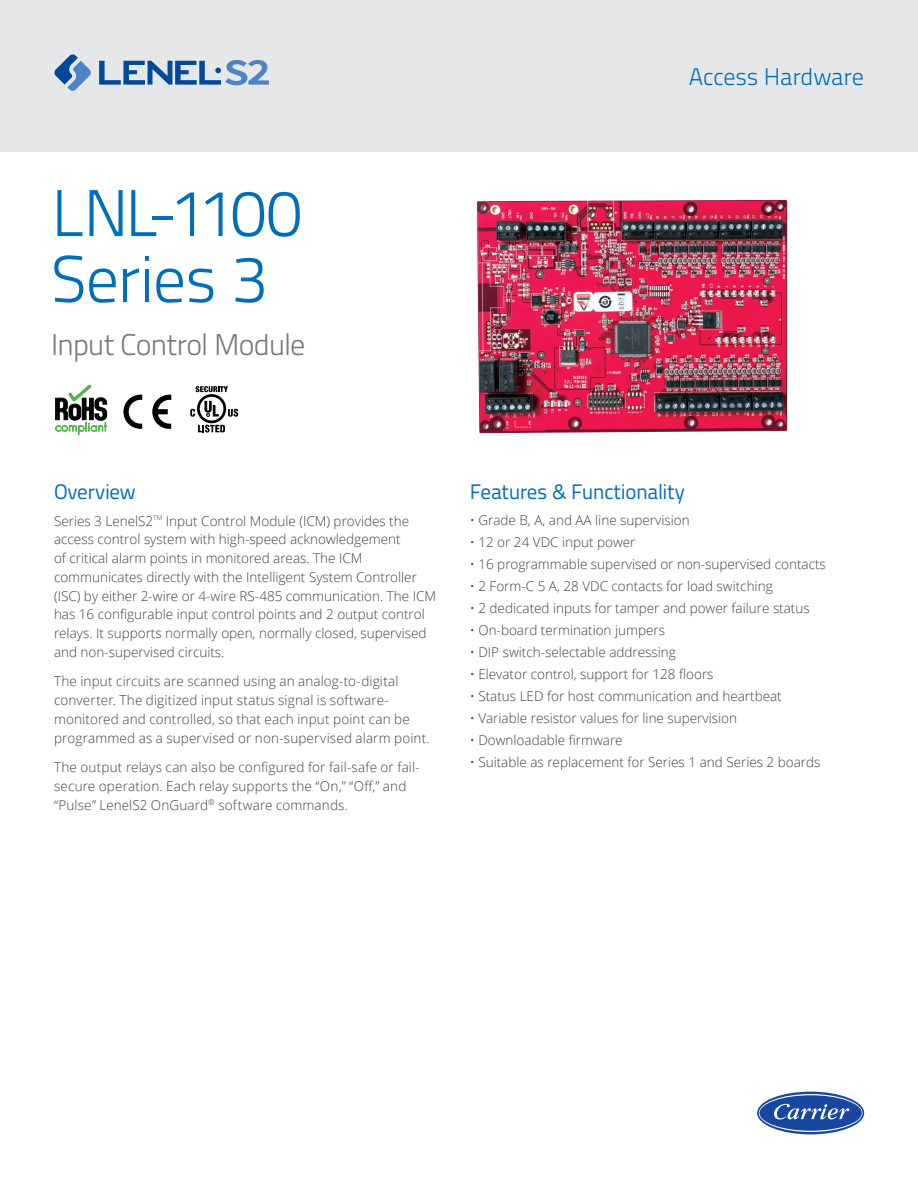
<style>
.page{position:relative;width:918px;height:1188px;background:#fff}
.page>*{position:absolute;margin:0;border:0;box-sizing:border-box;transform-origin:0 0}
.t1{font:300 66px/66px "Titillium Text 22 L";letter-spacing:-.03em;color:#006fba}
.t2{font:300 30px "Titillium Text 22 L";letter-spacing:-.035em;color:#77787b}
.t3{font:300 24px "Titillium Text 22 L";letter-spacing:-.01em;color:#006fba}
.t4{font:21px "Titillium Text 22 L";letter-spacing:-.02em;color:#006fba}
.t5{font:300 13.5px/18.8px "Open Sans";color:#414042}
</style>
<div class="page">
<div style="left:0;top:0;width:918px;height:151px;background:#e6e7e8"></div>
<svg style="left:55px;top:384px;width:52px;height:51px"></svg>
<svg style="left:152px;top:395px;width:19px;height:34px"></svg>
<svg style="left:123px;top:395px;width:19px;height:34px"></svg>
<svg style="left:196px;top:386px;width:32px;height:6px"></svg>
<svg style="left:198px;top:425px;width:27px;height:8px"></svg>
<svg style="left:228px;top:409px;width:10px;height:8px"></svg>
<svg style="left:197px;top:394px;width:29px;height:29px"></svg>
<div style="left:200px;top:397px;width:23px;height:24px;background:#fff;border-radius:50%"></div>
<svg style="left:204px;top:401px;width:15px;height:16px"></svg>
<svg style="left:190px;top:409px;width:5px;height:8px"></svg>
<img style="left:477px;top:200px;width:310px;height:233px">
<svg style="left:99px;top:60px;width:170px;height:25px"></svg>
<svg style="left:54px;top:54px;width:37px;height:37px"></svg>
<div style="left:757px;top:1092px;width:107px;height:42px;background:#17479e;border-radius:50%"></div>
<svg style="left:759px;top:1094px;width:104px;height:38px"></svg>
<h1 class="t1" style="left:51px;top:177px;width:252px">LNL-1100<br>Series 3</h1>
<h2 class="t2" style="left:51px;top:323px;width:256px">Input Control Module</h2>
<h3 class="t3" style="left:689px;top:59px;width:177px">Access Hardware</h3>
<h3 class="t4" style="left:54px;top:477px;width:83px">Overview</h3>
<p class="t5" style="left:54px;top:511px;width:384px">Series 3 LenelS2<sup>TM</sup> Input Control Module (ICM) provides the access control system with high-speed acknowledgement<br>of critical alarm points in monitored areas. The ICM communicates directly with the Intelligent System Controller (ISC) by either 2-wire or 4-wire RS-485 communication. The ICM has 16 configurable input control points and 2 output control relays. It supports normally open, normally closed, supervised and non-supervised circuits.</p>
<p class="t5" style="left:54px;top:672px;width:377px">The input circuits are scanned using an analog-to-digital converter. The digitized input status signal is software&shy;monitored and controlled, so that each input point can be programmed as a supervised or non-supervised alarm point.</p>
<p class="t5" style="left:54px;top:758px;width:367px">The output relays can also be configured for fail-safe or fail&shy;secure operation. Each relay supports the “On,” “Off,” and “Pulse” LenelS2 OnGuard<sup>®</sup> software commands.</p>
<h3 class="t4" style="left:470px;top:477px;width:217px">Features &amp; Functionality</h3>
<p class="t5" style="left:470px;top:510px;width:221px">• Grade B, A, and AA line supervision</p>
<p class="t5" style="left:470px;top:532px;width:167px">• 12 or 24 VDC input power</p>
<p class="t5" style="left:470px;top:554px;width:358px">• 16 programmable supervised or non-supervised contacts</p>
<p class="t5" style="left:470px;top:576px;width:304px">• 2 Form-C 5 A, 28 VDC contacts for load switching</p>
<p class="t5" style="left:470px;top:598px;width:341px">• 2 dedicated inputs for tamper and power failure status</p>
<p class="t5" style="left:470px;top:620px;width:197px">• On-board termination jumpers</p>
<p class="t5" style="left:470px;top:642px;width:208px">• DIP switch-selectable addressing</p>
<p class="t5" style="left:470px;top:664px;width:245px">• Elevator control, support for 128 floors</p>
<p class="t5" style="left:470px;top:686px;width:314px">• Status LED for host communication and heartbeat</p>
<p class="t5" style="left:470px;top:708px;width:269px">• Variable resistor values for line supervision</p>
<p class="t5" style="left:470px;top:730px;width:154px">• Downloadable firmware</p>
<p class="t5" style="left:470px;top:752px;width:352px">• Suitable as replacement for Series 1 and Series 2 boards</p>
</div>
